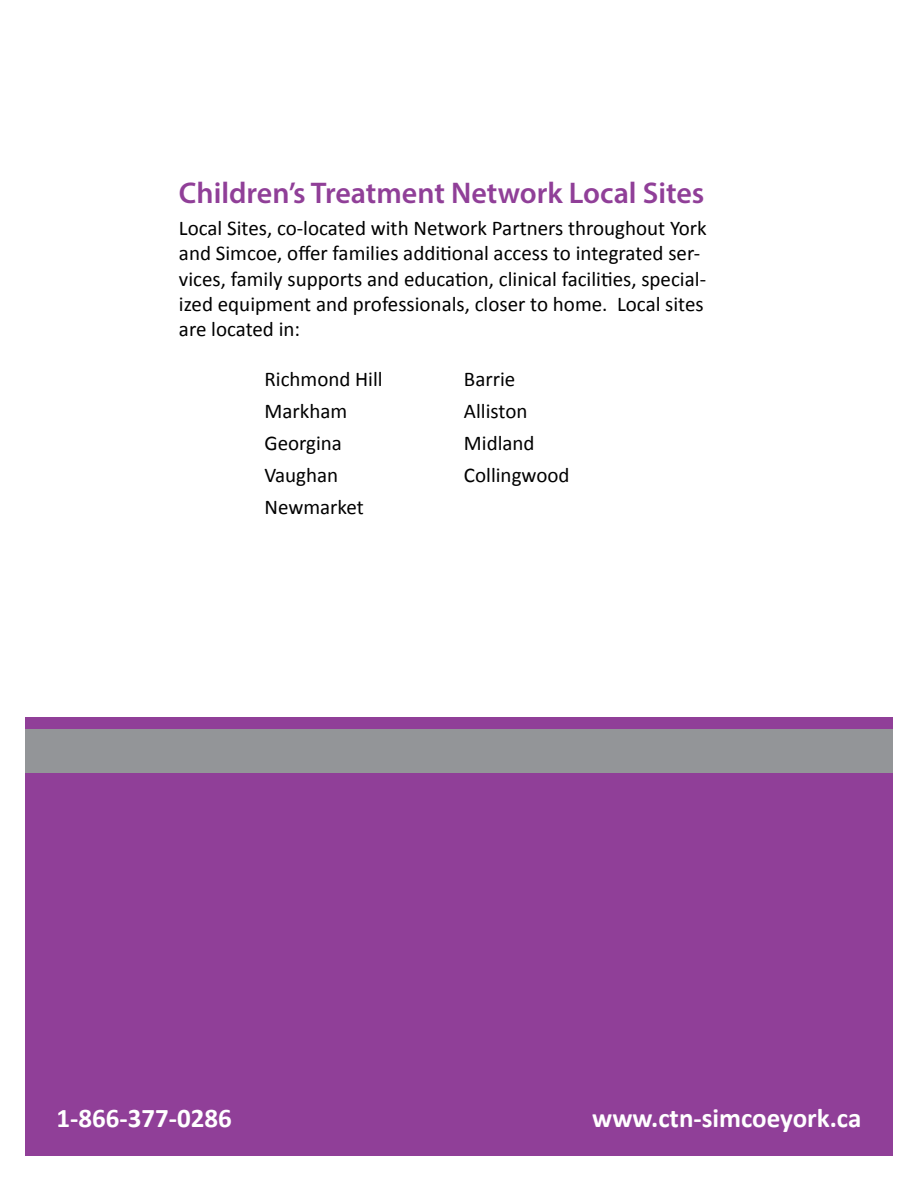
<style>
.page{position:relative;width:918px;height:1188px;background:#fff}
.page>*{position:absolute;margin:0;border:0;box-sizing:border-box;transform-origin:0 0}
.t1{font:600 30px "Myriad Pro";color:#903f98}
.t2{font:700 27px "Calibri";color:#fff}
.t3{font:21px/25.2px "Calibri";color:#000}
</style>
<div class="page">
<div style="left:25px;top:717px;width:867px;height:102px;background:#903f98"></div>
<div style="left:25px;top:729px;width:867px;height:102px;background:#939598"></div>
<div style="left:25px;top:773px;width:867px;height:382px;background:#903f98"></div>
<h1 class="t1" style="left:179px;top:174px;width:527px">Children’s Treatment Network Local Sites</h1>
<p class="t3" style="left:179px;top:216px;width:529px">Local Sites, co-located with Network Partners throughout York and Simcoe, offer families additional access to integrated ser&shy;vices, family supports and education, clinical facilities, special&shy;ized equipment and professionals, closer to home. Local sites are located in:</p>
<p class="t3" style="left:264px;top:367px;width:120px">Richmond Hill</p>
<p class="t3" style="left:464px;top:367px;width:53px">Barrie</p>
<p class="t3" style="left:264px;top:399px;width:84px">Markham</p>
<p class="t3" style="left:464px;top:399px;width:65px">Alliston</p>
<p class="t3" style="left:264px;top:431px;width:79px">Georgina</p>
<p class="t3" style="left:464px;top:431px;width:72px">Midland</p>
<p class="t3" style="left:264px;top:463px;width:75px">Vaughan</p>
<p class="t3" style="left:464px;top:463px;width:107px">Collingwood</p>
<p class="t3" style="left:264px;top:495px;width:101px">Newmarket</p>
<p class="t2" style="left:57px;top:1101px;width:177px">1-866-377-0286</p>
<p class="t2" style="left:592px;top:1101px;width:271px">www.ctn-simcoeyork.ca</p>
</div>
